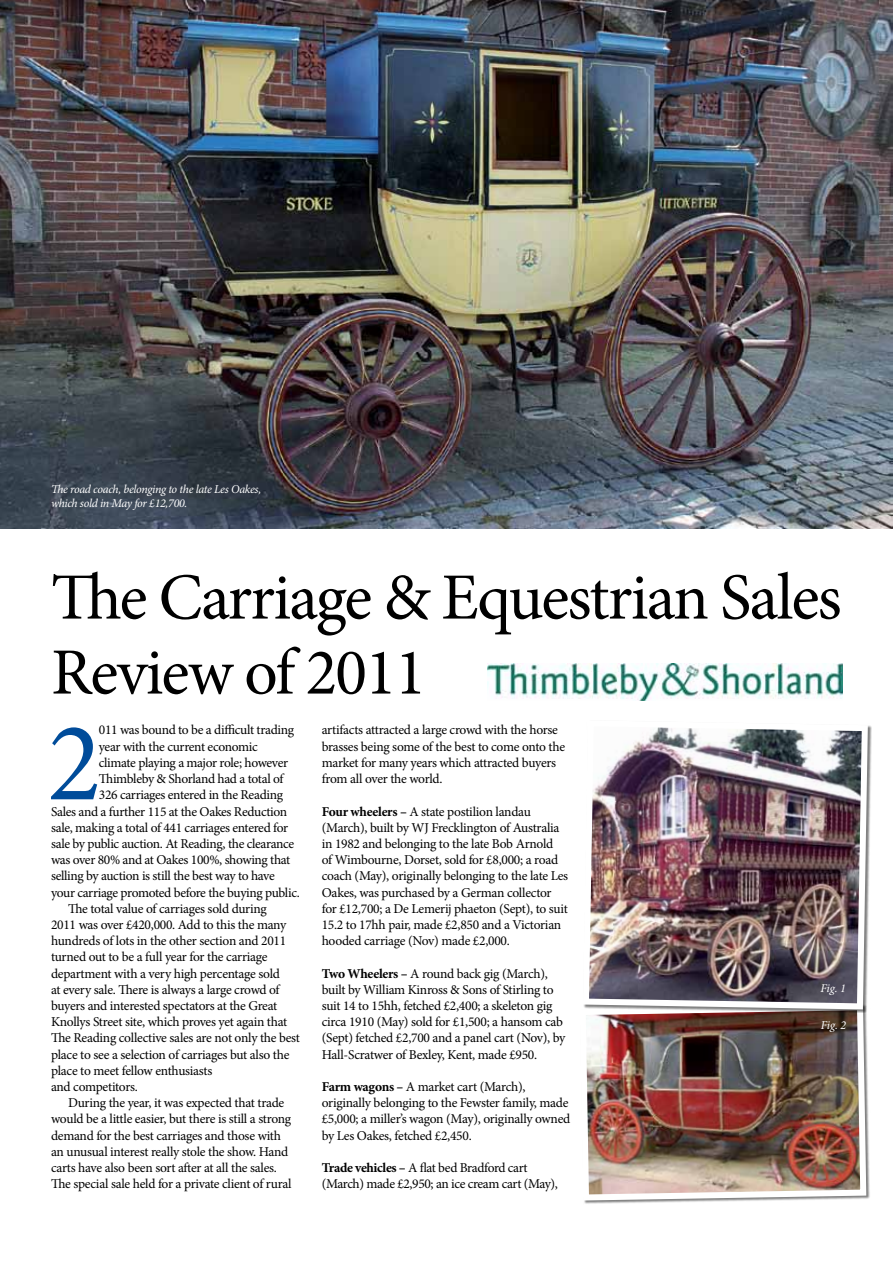
<style>
.page{position:relative;width:893px;height:1263px;background:#fff}
.page>*{position:absolute;margin:0;border:0;box-sizing:border-box;transform-origin:0 0}
.t1{font:113.25px "Minion Pro";color:#004c9a}
.t2{font:66px/75px "Minion Pro";letter-spacing:-.03em;color:#000}
.t3{font:13.5px/16.2px "Minion Pro";letter-spacing:-.025em;color:#000}
.t4{font:italic 12px/14.4px "Minion Pro";letter-spacing:-.03em;color:#fff}
.s1{font-weight:700}
</style>
<div class="page">
<img style="left:0;top:0;width:893px;height:529px">
<img style="left:584px;top:1013px;width:285px;height:190px">
<img style="left:583px;top:725px;width:288px;height:287px">
<img style="left:488px;top:664px;width:355px;height:36px">
<p class="t4" style="left:51px;top:482px;width:212px">The road coach, belonging to the late Les Oakes, which sold in May for £12,700.</p>
<h2 class="t2" style="left:51px;top:560px;width:792px">The Carriage &amp; Equestrian Sales<br>Review of 2011</h2>
<p class="t3" style="left:322px;top:722px;width:245px">artifacts attracted a large crowd with the horse brasses being some of the best to come onto the market for many years which attracted buyers from all over the world.</p>
<p class="t3" style="left:322px;top:803px;width:248px"><span class="s1">Four wheelers –</span> A state postilion landau (March), built by WJ Frecklington of Australia in 1982 and belonging to the late Bob Arnold<br>of Wimbourne, Dorset, sold for £8,000; a road coach (May), originally belonging to the late Les Oakes, was purchased by a German collector for £12,700; a De Lemerij phaeton (Sept), to suit 15.2 to 17hh pair, made £2,850 and a Victorian hooded carriage (Nov) made £2,000.</p>
<p class="t3" style="left:322px;top:965px;width:245px"><span class="s1">Two Wheelers –</span> A round back gig (March), built by William Kinross &amp; Sons of Stirling to suit 14 to 15hh, fetched £2,400; a skeleton gig circa 1910 (May) sold for £1,500; a hansom cab (Sept) fetched £2,700 and a panel cart (Nov), by Hall-Scratwer of Bexley, Kent, made £950.</p>
<p class="t3" style="left:322px;top:1078px;width:250px"><span class="s1">Farm wagons –</span> A market cart (March), originally belonging to the Fewster family, made £5,000; a miller’s wagon (May), originally owned by Les Oakes, fetched £2,450.</p>
<p class="t3" style="left:322px;top:1159px;width:238px"><span class="s1">Trade vehicles –</span> A flat bed Bradford cart (March) made £2,950; an ice cream cart (May),</p>
<h1 class="t1" style="left:47px;top:687px;width:56px">2</h1>
<p class="t3" style="left:99px;top:722px;width:197px">011 was bound to be a difficult trading</p>
<p class="t3" style="left:99px;top:738px;width:160px">year with the current economic</p>
<p class="t3" style="left:99px;top:754px;width:191px">climate playing a major role; however</p>
<p class="t3" style="left:99px;top:771px;width:186px">Thimbleby &amp; Shorland had a total of</p>
<p class="t3" style="left:99px;top:787px;width:186px">326 carriages entered in the Reading</p>
<p class="t3" style="left:51px;top:803px;width:238px">Sales and a further 115 at the Oakes Reduction</p>
<p class="t3" style="left:51px;top:819px;width:239px">sale, making a total of 441 carriages entered for</p>
<p class="t3" style="left:51px;top:835px;width:245px">sale by public auction. At Reading, the clearance</p>
<p class="t3" style="left:51px;top:852px;width:241px">was over 80% and at Oakes 100%, showing that</p>
<p class="t3" style="left:51px;top:868px;width:225px">selling by auction is still the best way to have</p>
<p class="t3" style="left:51px;top:884px;width:250px">your carriage promoted before the buying public.</p>
<p class="t3" style="left:68px;top:900px;width:200px">The total value of carriages sold during</p>
<p class="t3" style="left:51px;top:916px;width:237px">2011 was over £420,000. Add to this the many</p>
<p class="t3" style="left:51px;top:933px;width:237px">hundreds of lots in the other section and 2011</p>
<p class="t3" style="left:51px;top:949px;width:218px">turned out to be a full year for the carriage</p>
<p class="t3" style="left:51px;top:965px;width:230px">department with a very high percentage sold</p>
<p class="t3" style="left:51px;top:981px;width:230px">at every sale. There is always a large crowd of</p>
<p class="t3" style="left:51px;top:997px;width:228px">buyers and interested spectators at the Great</p>
<p class="t3" style="left:51px;top:1014px;width:238px">Knollys Street site, which proves yet again that</p>
<p class="t3" style="left:51px;top:1030px;width:251px">The Reading collective sales are not only the best</p>
<p class="t3" style="left:51px;top:1046px;width:240px">place to see a selection of carriages but also the</p>
<p class="t3" style="left:51px;top:1062px;width:163px">place to meet fellow enthusiasts</p>
<p class="t3" style="left:51px;top:1078px;width:88px">and competitors.</p>
<p class="t3" style="left:68px;top:1095px;width:218px">During the year, it was expected that trade</p>
<p class="t3" style="left:51px;top:1111px;width:242px">would be a little easier, but there is still a strong</p>
<p class="t3" style="left:51px;top:1127px;width:232px">demand for the best carriages and those with</p>
<p class="t3" style="left:51px;top:1143px;width:239px">an unusual interest really stole the show. Hand</p>
<p class="t3" style="left:51px;top:1159px;width:227px">carts have also been sort after at all the sales.</p>
<p class="t3" style="left:51px;top:1176px;width:242px">The special sale held for a private client of rural</p>
<p class="t4" style="left:821px;top:981px;width:27px;rotate:1deg">Fig. 1</p>
<p class="t4" style="left:820px;top:1018px;width:27px;rotate:-1deg">Fig. 2</p>
</div>
